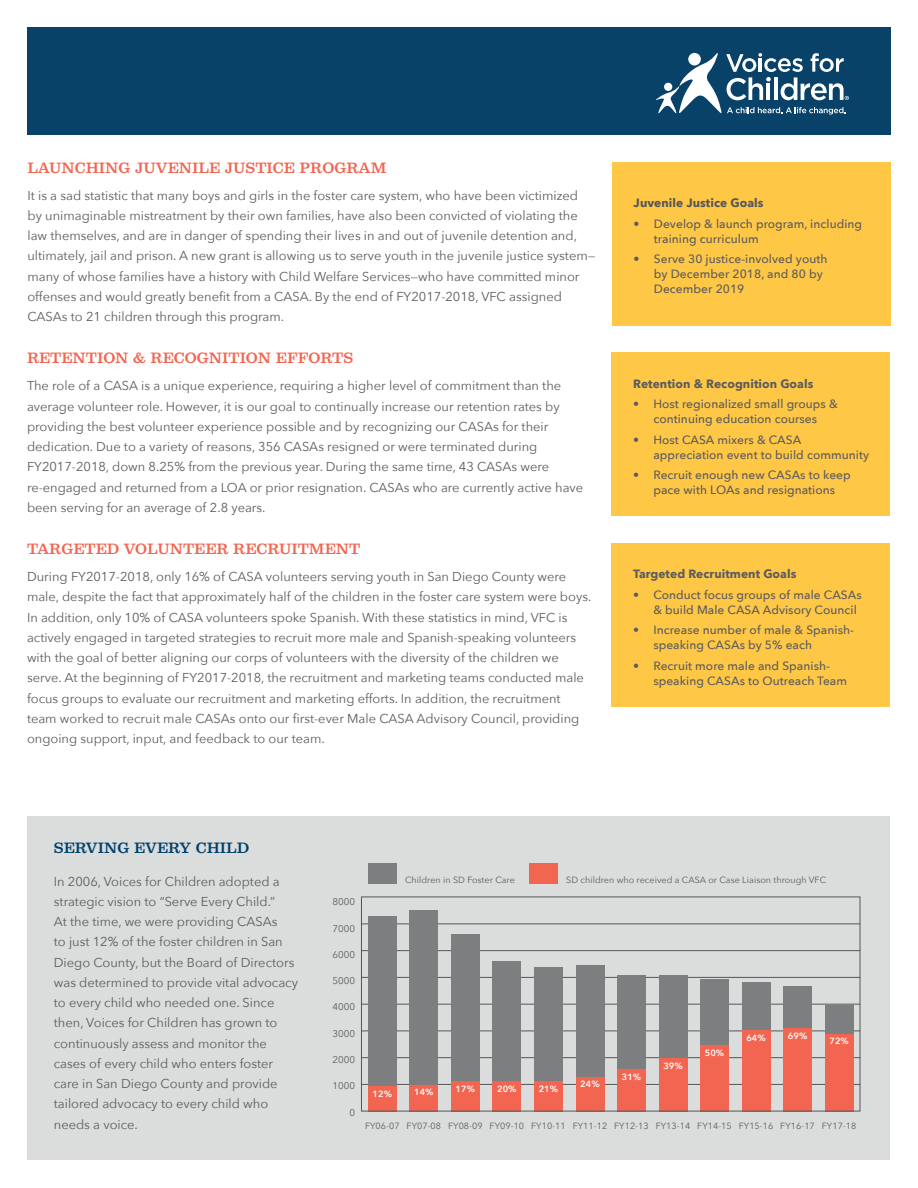
<style>
.page{position:relative;width:918px;height:1188px;background:#fff}
.page>*{position:absolute;margin:0;border:0;box-sizing:border-box;transform-origin:0 0}
.H2_subtitle{font:500 13.5px "Belizio";color:#f26651}
.H2_subtitle-2{font:500 13.5px "Belizio";color:#00426b}
.Body{font:12.9px/20.2px "Avenir Next";color:#5c5c5f}
.t1{font:500 12px/15px "Avenir Next";letter-spacing:.005em;color:#5c5c5f}
.Body-2{font:700 12px "Avenir Next";letter-spacing:.005em;color:#5c5c5f}
.Body-3{font:700 12px "Avenir Next";letter-spacing:.005em;color:#54575a}
.t2{font:9.75px "Avenir Next";color:#5c5c5f}
.t3{font:9px "Avenir Next";letter-spacing:.005em;color:#5c5c5f}
.t4{font:600 9px "Avenir Next";letter-spacing:.005em;color:#fff}
</style>
<div class="page">
<div style="left:28px;top:816px;width:862px;height:344px;background:#dbdcdc"></div>
<hr style="left:361px;top:924px;width:499px;height:1px;background:#54575a">
<hr style="left:361px;top:950px;width:499px;height:1px;background:#54575a">
<hr style="left:361px;top:977px;width:499px;height:1px;background:#54575a">
<hr style="left:361px;top:1004px;width:499px;height:1px;background:#54575a">
<hr style="left:361px;top:1031px;width:499px;height:1px;background:#54575a">
<hr style="left:361px;top:1057px;width:499px;height:1px;background:#54575a">
<hr style="left:361px;top:1084px;width:499px;height:1px;background:#54575a">
<div style="left:612px;top:162px;width:279px;height:163px;background:#ffc746"></div>
<div style="left:27px;top:27px;width:864px;height:107px;background:#094269"></div>
<svg style="left:656px;top:52px;width:193px;height:63px"></svg>
<div style="left:612px;top:353px;width:278px;height:163px;background:#ffc746"></div>
<div style="left:612px;top:543px;width:278px;height:163px;background:#ffc746"></div>
<div style="left:368px;top:916px;width:29px;height:195px;background:#7c7e80"></div>
<div style="left:409px;top:910px;width:29px;height:201px;background:#7c7e80"></div>
<div style="left:451px;top:934px;width:29px;height:177px;background:#7c7e80"></div>
<div style="left:493px;top:961px;width:28px;height:150px;background:#7c7e80"></div>
<div style="left:534px;top:967px;width:29px;height:144px;background:#7c7e80"></div>
<div style="left:576px;top:965px;width:28px;height:146px;background:#7c7e80"></div>
<div style="left:617px;top:975px;width:29px;height:136px;background:#7c7e80"></div>
<div style="left:659px;top:975px;width:28px;height:136px;background:#7c7e80"></div>
<div style="left:700px;top:979px;width:29px;height:132px;background:#7c7e80"></div>
<div style="left:742px;top:982px;width:29px;height:129px;background:#7c7e80"></div>
<div style="left:783px;top:986px;width:29px;height:125px;background:#7c7e80"></div>
<div style="left:368px;top:1086px;width:29px;height:25px;background:#f26651"></div>
<div style="left:409px;top:1085px;width:29px;height:26px;background:#f26651"></div>
<div style="left:451px;top:1081px;width:29px;height:30px;background:#f26651"></div>
<div style="left:493px;top:1081px;width:28px;height:30px;background:#f26651"></div>
<div style="left:534px;top:1081px;width:29px;height:30px;background:#f26651"></div>
<div style="left:576px;top:1077px;width:28px;height:34px;background:#f26651"></div>
<div style="left:617px;top:1069px;width:29px;height:42px;background:#f26651"></div>
<div style="left:659px;top:1058px;width:28px;height:53px;background:#f26651"></div>
<div style="left:700px;top:1045px;width:29px;height:66px;background:#f26651"></div>
<div style="left:742px;top:1030px;width:29px;height:81px;background:#f26651"></div>
<div style="left:783px;top:1028px;width:29px;height:83px;background:#f26651"></div>
<div style="left:368px;top:864px;width:29px;height:20px;background:#7c7e80"></div>
<div style="left:529px;top:864px;width:29px;height:20px;background:#f26651"></div>
<div style="left:825px;top:1005px;width:29px;height:106px;background:#7c7e80"></div>
<div style="left:825px;top:1034px;width:29px;height:77px;background:#f26651"></div>
<p class="H2_subtitle" style="left:27px;top:160px;width:361px">LAUNCHING JUVENILE JUSTICE PROGRAM</p>
<p class="Body" style="left:27px;top:185px;width:570px">It is a sad statistic that many boys and girls in the foster care system, who have been victimized by unimaginable mistreatment by their own families, have also been convicted of violating the law themselves, and are in danger of spending their lives in and out of juvenile detention and, ultimately, jail and prison. A new grant is allowing us to serve youth in the juvenile justice system— many of whose families have a history with Child Welfare Services—who have committed minor offenses and would greatly benefit from a CASA. By the end of FY2017-2018, VFC assigned CASAs to 21 children through this program.</p>
<p class="H2_subtitle" style="left:27px;top:351px;width:328px">RETENTION &amp; RECOGNITION EFFORTS</p>
<p class="Body" style="left:27px;top:375px;width:558px">The role of a CASA is a unique experience, requiring a higher level of commitment than the average volunteer role. However, it is our goal to continually increase our retention rates by providing the best volunteer experience possible and by recognizing our CASAs for their dedication. Due to a variety of reasons, 356 CASAs resigned or were terminated during FY2017-2018, down 8.25% from the previous year. During the same time, 43 CASAs were re-engaged and returned from a LOA or prior resignation. CASAs who are currently active have been serving for an average of 2.8 years.</p>
<p class="H2_subtitle" style="left:27px;top:541px;width:335px">TARGETED VOLUNTEER RECRUITMENT</p>
<p class="Body" style="left:27px;top:566px;width:566px">During FY2017-2018, only 16% of CASA volunteers serving youth in San Diego County were male, despite the fact that approximately half of the children in the foster care system were boys.<br>In addition, only 10% of CASA volunteers spoke Spanish. With these statistics in mind, VFC is actively engaged in targeted strategies to recruit more male and Spanish-speaking volunteers with the goal of better aligning our corps of volunteers with the diversity of the children we serve. At the beginning of FY2017-2018, the recruitment and marketing teams conducted male focus groups to evaluate our recruitment and marketing efforts. In addition, the recruitment team worked to recruit male CASAs onto our first-ever Male CASA Advisory Council, providing ongoing support, input, and feedback to our team.</p>
<p class="Body-3" style="left:634px;top:193px;width:131px">Juvenile Justice Goals</p>
<p class="t1" style="left:654px;top:216px;width:210px;text-indent:-20px">• Develop &amp; launch program, including training curriculum</p>
<p class="t1" style="left:654px;top:251px;width:175px;text-indent:-20px">• Serve 30 justice-involved youth by December 2018, and 80 by<br>December 2019</p>
<p class="Body-2" style="left:633px;top:373px;width:182px">Retention &amp; Recognition Goals</p>
<p class="t1" style="left:633px;top:396px;width:206px;text-align:center">• Host regionalized small groups &amp; continuing education courses</p>
<p class="t1" style="left:653px;top:432px;width:217px;text-indent:-20px">• Host CASA mixers &amp; CASA appreciation event to build community</p>
<p class="t1" style="left:633px;top:467px;width:219px;text-align:center">• Recruit enough new CASAs to keep pace with LOAs and resignations</p>
<p class="Body-2" style="left:633px;top:564px;width:165px">Targeted Recruitment Goals</p>
<p class="t1" style="left:653px;top:587px;width:210px;text-indent:-20px">• Conduct focus groups of male CASAs &amp; build Male CASA Advisory Council</p>
<p class="t1" style="left:653px;top:622px;width:202px;text-indent:-20px">• Increase number of male &amp; Spanish&shy;speaking CASAs by 5% each</p>
<p class="t1" style="left:653px;top:658px;width:195px;text-indent:-20px">• Recruit more male and Spanish&shy;speaking CASAs to Outreach Team</p>
<p class="H2_subtitle-2" style="left:54px;top:840px;width:197px">SERVING EVERY CHILD</p>
<p class="Body" style="left:54px;top:870px;width:246px">In 2006, Voices for Children adopted a strategic vision to “Serve Every Child.”<br>At the time, we were providing CASAs<br>to just 12% of the foster children in San Diego County, but the Board of Directors was determined to provide vital advocacy to every child who needed one. Since then, Voices for Children has grown to continuously assess and monitor the cases of every child who enters foster care in San Diego County and provide tailored advocacy to every child who needs a voice.</p>
<p class="t2" style="left:333px;top:894px;width:24px">8000</p>
<p class="t2" style="left:333px;top:920px;width:24px">7000</p>
<p class="t2" style="left:333px;top:946px;width:24px">6000</p>
<p class="t2" style="left:333px;top:972px;width:24px">5000</p>
<p class="t2" style="left:333px;top:999px;width:24px">4000</p>
<p class="t2" style="left:333px;top:1025px;width:24px">3000</p>
<p class="t2" style="left:333px;top:1051px;width:24px">2000</p>
<p class="t2" style="left:333px;top:1078px;width:24px">1000</p>
<p class="t2" style="left:349px;top:1104px;width:7px">0</p>
<p class="t3" style="left:405px;top:872px;width:111px">Children in SD Foster Care</p>
<p class="t3" style="left:566px;top:872px;width:261px">SD children who received a CASA or Case Liaison through VFC</p>
<p class="t4" style="left:373px;top:1086px;width:21px">12%</p>
<p class="t4" style="left:414px;top:1084px;width:21px">14%</p>
<p class="t4" style="left:456px;top:1081px;width:21px">17%</p>
<p class="t4" style="left:497px;top:1081px;width:21px">20%</p>
<p class="t4" style="left:539px;top:1081px;width:21px">21%</p>
<p class="t4" style="left:580px;top:1076px;width:21px">24%</p>
<p class="t4" style="left:622px;top:1069px;width:21px">31%</p>
<p class="t4" style="left:663px;top:1058px;width:21px">39%</p>
<p class="t4" style="left:705px;top:1045px;width:21px">50%</p>
<p class="t4" style="left:746px;top:1031px;width:21px">64%</p>
<p class="t4" style="left:788px;top:1028px;width:21px">69%</p>
<p class="t4" style="left:829px;top:1034px;width:21px">72%</p>
<p class="t3" style="left:365px;top:1118px;width:493px">FY06-07 FY07-08 FY08-09 FY09-10 FY10-11 FY11-12 FY12-13 FY13-14 FY14-15 FY15-16 FY16-17 FY17-18</p>
</div>
